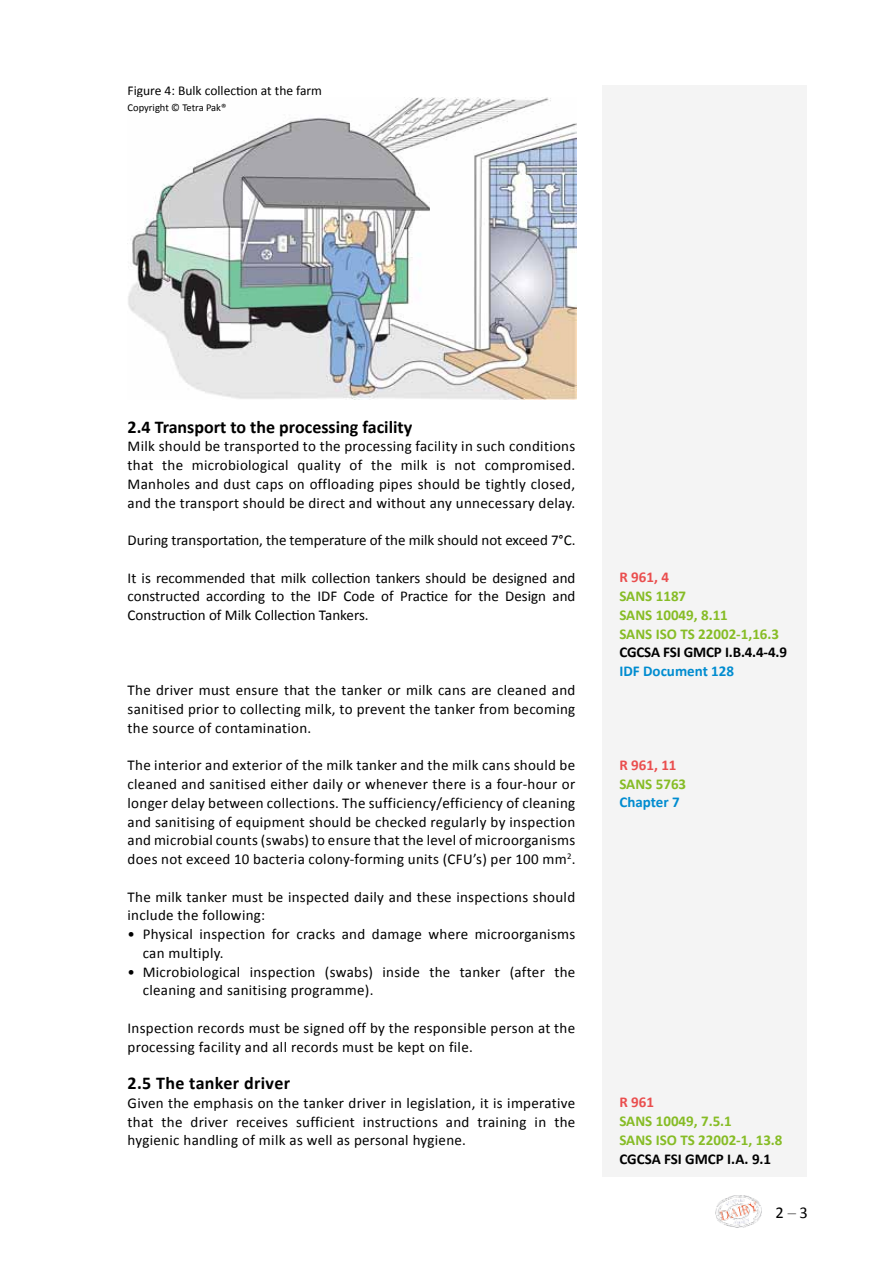
<style>
.page{position:relative;width:893px;height:1263px;background:#fff}
.page>*{position:absolute;margin:0;border:0;box-sizing:border-box;transform-origin:0 0}
.t1{font:700 18px "Calibri";color:#000}
.t2{font:700 18px "Calibri";letter-spacing:.02em;color:#000}
.t3{font:16.5px "Calibri";color:#000}
.t4{font:15px/18.8px "Calibri";letter-spacing:.02em;color:#000;text-align:justify}
.t5{font:700 15px/18.8px "Calibri";color:#86bc25}
.t6{font:15px "Calibri";color:#000}
.t7{font:700 15px "Calibri";letter-spacing:-.01em;color:#000}
.t8{font:700 15px "Calibri";color:#008cd0}
.t9{font:700 15px "Calibri";color:#ea4e4e}
.t10{font:13.5px "Calibri";color:#000}
.t11{font:10.5px "Calibri";color:#000}
.s1{font-family:"Gill Sans";font-weight:300}
</style>
<div class="page">
<img style="left:715px;top:1195px;width:46px;height:32px">
<div style="left:602px;top:85px;width:205px;height:1092px;background:#f4f4f4"></div>
<img style="left:128px;top:98px;width:448px;height:302px">
<p class="t10" style="left:128px;top:82px;width:196px">Figure 4: Bulk collection at the farm</p>
<p class="t11" style="left:128px;top:101px;width:100px">Copyright © Tetra Pak®</p>
<p class="t1" style="left:128px;top:415px;width:286px">2.4 Transport to the processing facility</p>
<p class="t4" style="left:128px;top:437px;width:449px">Milk should be transported to the processing facility in such conditions that the microbiological quality of the milk is not compromised.<br>Manholes and dust caps on offloading pipes should be tightly closed, and the transport should be direct and without any unnecessary delay.</p>
<p class="t6" style="left:128px;top:531px;width:449px">During transportation, the temperature of the milk should not exceed 7°C.</p>
<p class="t4" style="left:128px;top:568px;width:449px">It is recommended that milk collection tankers should be designed and constructed according to the IDF Code of Practice for the Design and Construction of Milk Collection Tankers.</p>
<p class="t4" style="left:128px;top:681px;width:449px">The driver must ensure that the tanker or milk cans are cleaned and sanitised prior to collecting milk, to prevent the tanker from becoming the source of contamination.</p>
<p class="t4" style="left:128px;top:756px;width:449px">The interior and exterior of the milk tanker and the milk cans should be cleaned and sanitised either daily or whenever there is a four-hour or longer delay between collections. The sufficiency/efficiency of cleaning and sanitising of equipment should be checked regularly by inspection and microbial counts (swabs) to ensure that the level of microorganisms does not exceed 10 bacteria colony-forming units (CFU’s) per 100 mm<sup>2</sup>.</p>
<p class="t4" style="left:128px;top:887px;width:449px">The milk tanker must be inspected daily and these inspections should include the following:</p>
<p class="t4" style="left:143px;top:925px;width:434px;text-indent:-15px">• Physical inspection for cracks and damage where microorganisms can multiply.</p>
<p class="t4" style="left:143px;top:962px;width:434px;text-indent:-15px">• Microbiological inspection (swabs) inside the tanker (after the cleaning and sanitising programme).</p>
<p class="t4" style="left:128px;top:1018px;width:449px">Inspection records must be signed off by the responsible person at the processing facility and all records must be kept on file.</p>
<p class="t2" style="left:128px;top:1071px;width:164px">2.5 The tanker driver</p>
<p class="t4" style="left:128px;top:1093px;width:449px">Given the emphasis on the tanker driver in legislation, it is imperative that the driver receives sufficient instructions and training in the hygienic handling of milk as well as personal hygiene.</p>
<p class="t9" style="left:619px;top:568px;width:51px">R 961, 4</p>
<p class="t5" style="left:619px;top:587px;width:161px">SANS 1187<br>SANS 10049, 8.11<br>SANS ISO TS 22002-1,16.3</p>
<p class="t7" style="left:619px;top:643px;width:169px">CGCSA FSI GMCP I.B.4.4-4.9</p>
<p class="t8" style="left:619px;top:662px;width:116px">IDF Document 128</p>
<p class="t9" style="left:619px;top:755px;width:59px">R 961, 11</p>
<p class="t5" style="left:619px;top:774px;width:68px">SANS 5763</p>
<p class="t8" style="left:619px;top:793px;width:62px">Chapter 7</p>
<p class="t9" style="left:619px;top:1093px;width:36px">R 961</p>
<p class="t5" style="left:619px;top:1112px;width:165px">SANS 10049, 7.5.1<br>SANS ISO TS 22002-1, 13.8</p>
<p class="t7" style="left:619px;top:1149px;width:153px">CGCSA FSI GMCP I.A. 9.1</p>
<p class="t3" style="left:776px;top:1202px;width:34px">2 <span class="s1">–</span>3</p>
</div>
